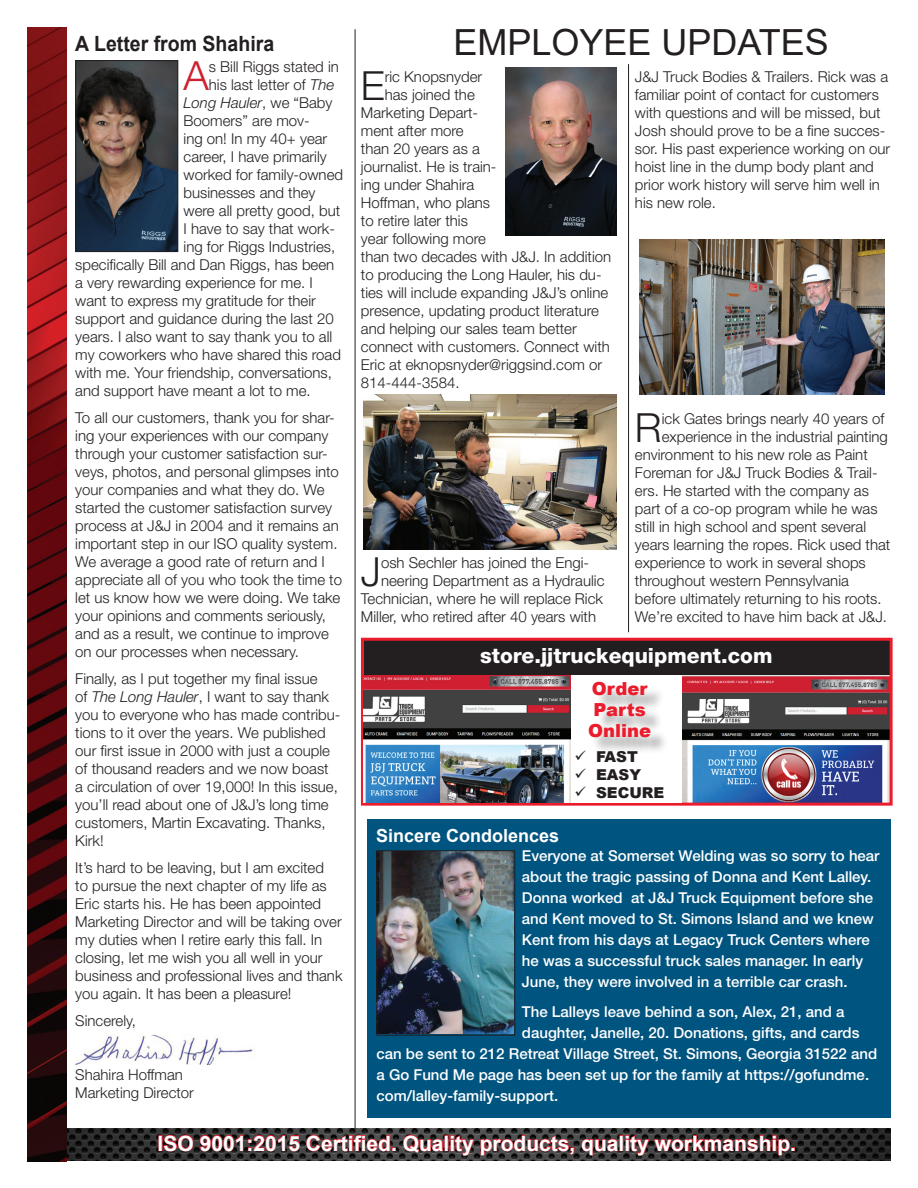
<style>
.page{position:relative;width:918px;height:1188px;background:#fff}
.page>*{position:absolute;margin:0;border:0;box-sizing:border-box;transform-origin:0 0}
.t1{font:300 40.2px "Helvetica Neue LT Std";color:#231f20}
.t2{font:300 40.2px "Helvetica Neue LT Std";color:#cf202f}
.t3{font:36px "Arial";color:#231f20}
.t4{font:700 21px "Arial";color:#fff}
.t5{font:800 21px "Helvetica Neue LT Std";color:#fff}
.t6{font:700 21px "Arial";color:#231f20;scale:.93 1}
.t7{font:700 18px "Arial";color:#fff}
.t8{font:900 18px/21px "Arial";color:#eb1c2c}
.t9{font:300 15px/18px "Helvetica Neue LT Std";color:#231f20}
.t10{font:500 15px/21px "Helvetica Neue LT Std";color:#fff}
.t11{font:italic 300 15px "Helvetica Neue LT Std";color:#231f20}
.t12{font:900 15px/18px "Arial";color:#231f20}
.s1{font-style:italic}
.s2{font-style:normal}
</style>
<div class="page">
<img style="left:66px;top:1129px;width:825px;height:32px">
<div style="left:368px;top:820px;width:523px;height:298px;background:#005480"></div>
<img style="left:27px;top:27px;width:39px;height:1135px">
<svg style="left:163px;top:1135px;width:31px;height:17px"></svg>
<svg style="left:200px;top:1135px;width:100px;height:17px;background:#68292e"></svg>
<svg style="left:306px;top:1135px;width:90px;height:17px;background:#6f2d32"></svg>
<svg style="left:403px;top:1135px;width:41px;height:18px"></svg>
<div style="left:445px;top:1135px;width:3px;height:16px;border:1px solid #eb1c2c"></div>
<svg style="left:451px;top:1135px;width:124px;height:21px;background:#633336"></svg>
<svg style="left:581px;top:1139px;width:38px;height:16px"></svg>
<div style="left:620px;top:1135px;width:3px;height:16px;border:1px solid #eb1c2c"></div>
<svg style="left:626px;top:1135px;width:169px;height:21px;background:#5a292d"></svg>
<hr style="left:355px;top:29px;width:1px;height:1100px;background:#231f20">
<hr style="left:628px;top:64px;width:1px;height:568px;background:#231f20">
<img style="left:364px;top:394px;width:253px;height:155px">
<img style="left:505px;top:68px;width:112px;height:167px">
<img style="left:639px;top:239px;width:245px;height:155px">
<img style="left:77px;top:62px;width:99px;height:188px">
<div style="left:75px;top:60px;width:103px;height:192px;border:1px solid #231f20"></div>
<img style="left:75px;top:1034px;width:179px;height:30px">
<img style="left:682px;top:675px;width:207px;height:127px">
<div style="left:364px;top:639px;width:526px;height:36px;background:#231f20"></div>
<div style="left:361px;top:638px;width:532px;height:168px;border:3px solid #eb1c2c"></div>
<img style="left:364px;top:675px;width:207px;height:128px">
<div style="left:572px;top:675px;width:110px;height:128px;background:#fff"></div>
<div style="left:592px;top:685px;width:77px;height:70px;background:#231f20;opacity:.43"></div>
<img style="left:379px;top:852px;width:134px;height:182px">
<div style="left:377px;top:850px;width:138px;height:186px;border:1px solid #231f20"></div>
<h3 class="t6" style="left:75px;top:28px;width:215px">A Letter from Shahira</h3>
<h2 class="t3" style="left:453px;top:18px;width:377px">EMPLOYEE UPDATES</h2>
<h1 class="t1" style="left:361px;top:61px;width:25px">E</h1>
<p class="t9" style="left:385px;top:67px;width:99px">ric Knopsnyder</p>
<h1 class="t2" style="left:184px;top:52px;width:27px">A</h1>
<p class="t9" style="left:209px;top:58px;width:132px">s Bill Riggs stated in</p>
<p class="t9" style="left:635px;top:67px;width:257px">J&amp;J Truck Bodies &amp; Trailers. Rick was a familiar point of contact for customers with questions and will be missed, but Josh should prove to be a fine succes&shy;sor. His past experience working on our hoist line in the dump body plant and prior work history will serve him well in his new role.</p>
<p class="t9" style="left:209px;top:76px;width:127px">his last letter of <span class="s1">The</span></p>
<p class="t11" style="left:184px;top:94px;width:150px">Long Hauler<span class="s2">, we “Baby</span></p>
<p class="t9" style="left:184px;top:112px;width:128px">Boomers” are mov-</p>
<p class="t9" style="left:184px;top:130px;width:145px">ing on! In my 40+ year</p>
<p class="t9" style="left:184px;top:148px;width:145px">career, I have primarily</p>
<p class="t9" style="left:184px;top:166px;width:161px">worked for family-owned</p>
<p class="t9" style="left:184px;top:184px;width:133px">businesses and they</p>
<p class="t9" style="left:184px;top:202px;width:158px">were all pretty good, but</p>
<p class="t9" style="left:184px;top:220px;width:153px">I have to say that work-</p>
<p class="t9" style="left:184px;top:238px;width:153px">ing for Riggs Industries,</p>
<p class="t9" style="left:75px;top:256px;width:260px">specifically Bill and Dan Riggs, has been</p>
<p class="t9" style="left:75px;top:274px;width:239px">a very rewarding experience for me. I</p>
<p class="t9" style="left:75px;top:292px;width:242px">want to express my gratitude for their</p>
<p class="t9" style="left:75px;top:310px;width:260px">support and guidance during the last 20</p>
<p class="t9" style="left:75px;top:328px;width:259px">years. I also want to say thank you to all</p>
<p class="t9" style="left:75px;top:346px;width:267px">my coworkers who have shared this road</p>
<p class="t9" style="left:75px;top:364px;width:258px">with me. Your friendship, conversations,</p>
<p class="t9" style="left:75px;top:382px;width:237px">and support have meant a lot to me.</p>
<p class="t9" style="left:75px;top:409px;width:268px">To all our customers, thank you for shar&shy;ing your experiences with our company through your customer satisfaction sur&shy;veys, photos, and personal glimpses into your companies and what they do. We started the customer satisfaction survey process at J&amp;J in 2004 and it remains an important step in our ISO quality system.<br>We average a good rate of return and I appreciate all of you who took the time to let us know how we were doing. We take your opinions and comments seriously, and as a result, we continue to improve on our processes when necessary.</p>
<p class="t9" style="left:75px;top:670px;width:267px">Finally, as I put together my final issue<br>of <span class="s1">The Long Hauler</span>, I want to say thank you to everyone who has made contribu&shy;tions to it over the years. We published our first issue in 2000 with just a couple of thousand readers and we now boast<br>a circulation of over 19,000! In this issue, you’ll read about one of J&amp;J’s long time customers, Martin Excavating. Thanks, Kirk!</p>
<p class="t9" style="left:75px;top:859px;width:269px">It’s hard to be leaving, but I am excited<br>to pursue the next chapter of my life as Eric starts his. He has been appointed Marketing Director and will be taking over my duties when I retire early this fall. In closing, let me wish you all well in your business and professional lives and thank you again. It has been a pleasure!</p>
<p class="t9" style="left:75px;top:1012px;width:62px">Sincerely,</p>
<p class="t9" style="left:385px;top:85px;width:92px">has joined the</p>
<p class="t9" style="left:361px;top:103px;width:119px">Marketing Depart-</p>
<p class="t9" style="left:361px;top:121px;width:104px">ment after more</p>
<p class="t9" style="left:361px;top:139px;width:120px">than 20 years as a</p>
<p class="t9" style="left:361px;top:157px;width:137px">journalist. He is train-</p>
<p class="t9" style="left:361px;top:175px;width:115px">ing under Shahira</p>
<p class="t9" style="left:361px;top:193px;width:131px">Hoffman, who plans</p>
<p class="t9" style="left:361px;top:211px;width:108px">to retire later this</p>
<p class="t9" style="left:361px;top:229px;width:127px">year following more</p>
<p class="t9" style="left:361px;top:247px;width:252px">than two decades with J&amp;J. In addition</p>
<p class="t9" style="left:361px;top:265px;width:242px">to producing the Long Hauler, his du-</p>
<p class="t9" style="left:361px;top:283px;width:249px">ties will include expanding J&amp;J’s online</p>
<p class="t9" style="left:361px;top:301px;width:240px">presence, updating product literature</p>
<p class="t9" style="left:361px;top:319px;width:217px">and helping our sales team better</p>
<p class="t9" style="left:361px;top:337px;width:250px">connect with customers. Connect with</p>
<p class="t9" style="left:361px;top:355px;width:243px">Eric at eknopsnyder@riggsind.com or</p>
<p class="t9" style="left:361px;top:373px;width:100px">814-444-3584.</p>
<h1 class="t1" style="left:635px;top:403px;width:28px">R</h1>
<p class="t9" style="left:662px;top:409px;width:224px">ick Gates brings nearly 40 years of</p>
<p class="t9" style="left:662px;top:427px;width:228px">experience in the industrial painting</p>
<p class="t9" style="left:635px;top:445px;width:234px">environment to his new role as Paint</p>
<p class="t9" style="left:635px;top:463px;width:244px">Foreman for J&amp;J Truck Bodies &amp; Trail-</p>
<p class="t9" style="left:635px;top:481px;width:235px">ers. He started with the company as</p>
<p class="t9" style="left:635px;top:499px;width:244px">part of a co-op program while he was</p>
<p class="t9" style="left:635px;top:517px;width:233px">still in high school and spent several</p>
<p class="t9" style="left:635px;top:535px;width:257px">years learning the ropes. Rick used that</p>
<p class="t9" style="left:635px;top:553px;width:232px">experience to work in several shops</p>
<p class="t9" style="left:635px;top:571px;width:215px">throughout western Pennsylvania</p>
<p class="t9" style="left:635px;top:589px;width:248px">before ultimately returning to his roots.</p>
<p class="t9" style="left:635px;top:607px;width:254px">We’re excited to have him back at J&amp;J.</p>
<h1 class="t1" style="left:361px;top:547px;width:22px">J</h1>
<p class="t9" style="left:381px;top:553px;width:210px">osh Sechler has joined the Engi-</p>
<p class="t9" style="left:381px;top:571px;width:225px">neering Department as a Hydraulic</p>
<p class="t9" style="left:361px;top:589px;width:244px">Technician, where he will replace Rick</p>
<p class="t9" style="left:361px;top:607px;width:237px">Miller, who retired after 40 years with</p>
<h3 class="t5" style="left:480px;top:643px;width:294px">store.jjtruckequipment.com</h3>
<p class="t8" style="left:588px;top:677px;width:65px">Order<br>Parts<br>Online</p>
<p class="t12" style="left:596px;top:748px;width:70px">FAST<br>EASY<br>SECURE</p>
<p class="t7" style="left:376px;top:823px;width:185px">Sincere Condolences</p>
<p class="t10" style="left:522px;top:845px;width:359px">Everyone at Somerset Welding was so sorry to hear about the tragic passing of Donna and Kent Lalley.<br>Donna worked at J&amp;J Truck Equipment before she and Kent moved to St. Simons Island and we knew Kent from his days at Legacy Truck Centers where he was a successful truck sales manager. In early June, they were involved in a terrible car crash.</p>
<p class="t10" style="left:522px;top:1001px;width:324px">The Lalleys leave behind a son, Alex, 21, and a</p>
<p class="t10" style="left:522px;top:1022px;width:339px">daughter, Janelle, 20. Donations, gifts, and cards</p>
<p class="t10" style="left:377px;top:1043px;width:502px">can be sent to 212 Retreat Village Street, St. Simons, Georgia 31522 and</p>
<p class="t10" style="left:377px;top:1064px;width:494px">a Go Fund Me page has been set up for the family at https://gofundme.</p>
<p class="t10" style="left:377px;top:1085px;width:183px">com/lalley-family-support.</p>
<p class="t9" style="left:75px;top:1066px;width:120px">Shahira Hoffman<br>Marketing Director</p>
<h3 class="t4" style="left:158px;top:1128px;width:640px">ISO 9001:2015 Certified. Quality products, quality workmanship.</h3>
</div>
